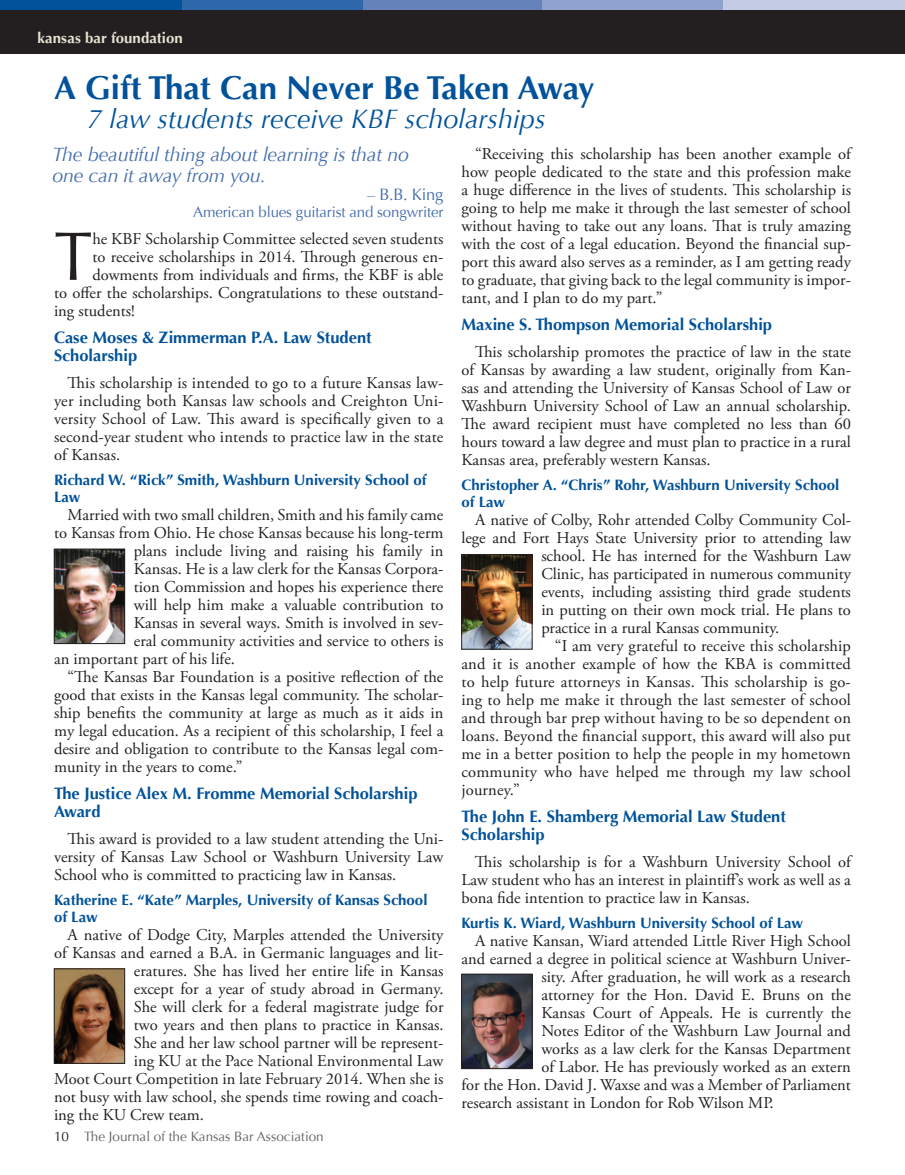
<style>
.page{position:relative;width:905px;height:1175px;background:#fff}
.page>*{position:absolute;margin:0;border:0;box-sizing:border-box;transform-origin:0 0}
.t1{font:69px "Optima";color:#231f20}
.t2{font:700 33px "Optima";color:#01529a}
.t3{font:italic 27px "Optima";color:#01529a}
.t4{font:italic 19.5px/21px "Optima";letter-spacing:-.01em;color:#446dad}
.t5{font:16.5px/18px "Adobe Garamond Pro";color:#231f20;text-align:justify}
.t6{font:700 16.5px/18px "Optima";color:#01529a}
.t7{font:16.5px "Optima";color:#446dad}
.t8{font:700 15px/16.5px "Optima";color:#01529a}
.t9{font:15px "Optima";letter-spacing:-.01em;color:#446dad}
.t10{font:700 15px "Optima";letter-spacing:.005em;color:#e7e4d3}
.t11{font:13.5px "Optima";color:#636366}
.s1{color:#231f20}
</style>
<div class="page">
<div style="left:0;top:0;width:182px;height:10px;background:#01529a"></div>
<div style="left:722px;top:0;width:182px;height:10px;background:#c3cbe4"></div>
<div style="left:362px;top:0;width:180px;height:10px;background:#6582ba"></div>
<div style="left:182px;top:0;width:180px;height:10px;background:#2e68aa"></div>
<div style="left:542px;top:0;width:180px;height:10px;background:#90a3ce"></div>
<div style="left:0;top:10px;width:904px;height:44px;background:#231f20"></div>
<img style="left:56px;top:551px;width:67px;height:91px">
<div style="left:54px;top:549px;width:71px;height:95px;border:1px solid #231f20"></div>
<img style="left:56px;top:970px;width:67px;height:91px">
<div style="left:54px;top:968px;width:71px;height:95px;border:1px solid #231f20"></div>
<img style="left:463px;top:556px;width:67px;height:91px">
<div style="left:461px;top:554px;width:71px;height:95px;border:1px solid #231f20"></div>
<img style="left:463px;top:976px;width:67px;height:90px">
<div style="left:461px;top:974px;width:71px;height:94px;border:1px solid #231f20"></div>
<p class="t10" style="left:38px;top:29px;width:147px">kansas bar foundation</p>
<h2 class="t2" style="left:54px;top:69px;width:542px">A Gift That Can Never Be Taken Away</h2>
<h3 class="t3" style="left:87px;top:103px;width:460px">7 law students receive KBF scholarships</h3>
<p class="t4" style="left:52px;top:144px;width:358px">The beautiful thing about learning is that no one can it away from you.</p>
<p class="t7" style="left:367px;top:185px;width:78px">– B.B. King</p>
<p class="t9" style="left:193px;top:203px;width:252px">American blues guitarist and songwriter</p>
<h1 class="t1" style="left:54px;top:216px;width:40px">T</h1>
<p class="t5" style="left:92px;top:230px;width:352px">he KBF Scholarship Committee selected seven students</p>
<p class="t5" style="left:92px;top:248px;width:352px">to receive scholarships in 2014. Through generous en-</p>
<p class="t5" style="left:92px;top:266px;width:352px">dowments from individuals and firms, the KBF is able</p>
<p class="t5" style="left:54px;top:284px;width:391px">to offer the scholarships. Congratulations to these outstand-</p>
<p class="t5" style="left:54px;top:302px;width:82px">ing students!</p>
<p class="t6" style="left:54px;top:328px;width:319px">Case Moses &amp; Zimmerman P.A. Law Student<br>Scholarship</p>
<p class="t5" style="left:54px;top:374px;width:391px;text-indent:13px">This scholarship is intended to go to a future Kansas law&shy;yer including both Kansas law schools and Creighton Uni&shy;versity School of Law. This award is specifically given to a second-year student who intends to practice law in the state of Kansas.</p>
<p class="t8" style="left:54px;top:472px;width:374px">Richard W. “Rick” Smith, Washburn University School of<br>Law</p>
<p class="t5" style="left:68px;top:506px;width:377px">Married with two small children, Smith and his family came</p>
<p class="t5" style="left:54px;top:524px;width:391px">to Kansas from Ohio. He chose Kansas because his long-term</p>
<p class="t5" style="left:134px;top:542px;width:311px">plans include living and raising his family in</p>
<p class="t5" style="left:134px;top:560px;width:311px">Kansas. He is a law clerk for the Kansas Corpora-</p>
<p class="t5" style="left:134px;top:578px;width:311px">tion Commission and hopes his experience there</p>
<p class="t5" style="left:134px;top:596px;width:311px">will help him make a valuable contribution to</p>
<p class="t5" style="left:134px;top:614px;width:311px">Kansas in several ways. Smith is involved in sev-</p>
<p class="t5" style="left:134px;top:632px;width:311px">eral community activities and service to others is</p>
<p class="t5" style="left:54px;top:650px;width:182px">an important part of his life.</p>
<p class="t5" style="left:68px;top:668px;width:377px">“The Kansas Bar Foundation is a positive reflection of the</p>
<p class="t5" style="left:54px;top:686px;width:391px">good that exists in the Kansas legal community. The scholar-</p>
<p class="t5" style="left:54px;top:704px;width:391px">ship benefits the community at large as much as it aids in</p>
<p class="t5" style="left:54px;top:722px;width:391px">my legal education. As a recipient of this scholarship, I feel a</p>
<p class="t5" style="left:54px;top:740px;width:391px">desire and obligation to contribute to the Kansas legal com-</p>
<p class="t5" style="left:54px;top:758px;width:190px">munity in the years to come.”</p>
<p class="t6" style="left:54px;top:784px;width:365px">The Justice Alex M. Fromme Memorial Scholarship<br>Award</p>
<p class="t5" style="left:54px;top:830px;width:391px;text-indent:13px">This award is provided to a law student attending the Uni&shy;versity of Kansas Law School or Washburn University Law School who is committed to practicing law in Kansas.</p>
<p class="t8" style="left:54px;top:892px;width:375px">Katherine E. “Kate” Marples, University of Kansas School of Law</p>
<p class="t5" style="left:68px;top:926px;width:377px">A native of Dodge City, Marples attended the University</p>
<p class="t5" style="left:54px;top:944px;width:391px">of Kansas and earned a B.A. in Germanic languages and lit-</p>
<p class="t5" style="left:134px;top:962px;width:311px">eratures. She has lived her entire life in Kansas</p>
<p class="t5" style="left:134px;top:980px;width:311px">except for a year of study abroad in Germany.</p>
<p class="t5" style="left:134px;top:998px;width:311px">She will clerk for a federal magistrate judge for</p>
<p class="t5" style="left:134px;top:1016px;width:311px">two years and then plans to practice in Kansas.</p>
<p class="t5" style="left:134px;top:1034px;width:311px">She and her law school partner will be represent-</p>
<p class="t5" style="left:134px;top:1052px;width:311px">ing KU at the Pace National Environmental Law</p>
<p class="t5" style="left:54px;top:1070px;width:391px">Moot Court Competition in late February 2014. When she is</p>
<p class="t5" style="left:54px;top:1088px;width:391px">not busy with law school, she spends time rowing and coach-</p>
<p class="t5" style="left:54px;top:1106px;width:151px">ing the KU Crew team.</p>
<p class="t11" style="left:54px;top:1128px;width:271px"><span class="s1">10</span> The Journal of the Kansas Bar Association</p>
<p class="t5" style="left:461px;top:145px;width:391px;text-indent:13px">“Receiving this scholarship has been another example of how people dedicated to the state and this profession make a huge difference in the lives of students. This scholarship is going to help me make it through the last semester of school without having to take out any loans. That is truly amazing with the cost of a legal education. Beyond the financial sup&shy;port this award also serves as a reminder, as I am getting ready to graduate, that giving back to the legal community is impor&shy;tant, and I plan to do my part.”</p>
<p class="t6" style="left:461px;top:315px;width:312px">Maxine S. Thompson Memorial Scholarship</p>
<p class="t5" style="left:461px;top:343px;width:391px;text-indent:13px">This scholarship promotes the practice of law in the state of Kansas by awarding a law student, originally from Kan&shy;sas and attending the University of Kansas School of Law or Washburn University School of Law an annual scholarship.<br>The award recipient must have completed no less than 60 hours toward a law degree and must plan to practice in a rural Kansas area, preferably western Kansas.</p>
<p class="t8" style="left:461px;top:477px;width:379px">Christopher A. “Chris” Rohr, Washburn University School of Law</p>
<p class="t5" style="left:475px;top:511px;width:377px">A native of Colby, Rohr attended Colby Community Col-</p>
<p class="t5" style="left:461px;top:529px;width:391px">lege and Fort Hays State University prior to attending law</p>
<p class="t5" style="left:541px;top:547px;width:311px">school. He has interned for the Washburn Law</p>
<p class="t5" style="left:541px;top:565px;width:311px">Clinic, has participated in numerous community</p>
<p class="t5" style="left:541px;top:583px;width:311px">events, including assisting third grade students</p>
<p class="t5" style="left:541px;top:601px;width:311px">in putting on their own mock trial. He plans to</p>
<p class="t5" style="left:541px;top:619px;width:239px">practice in a rural Kansas community.</p>
<p class="t5" style="left:555px;top:637px;width:297px">“I am very grateful to receive this scholarship</p>
<p class="t5" style="left:461px;top:655px;width:391px">and it is another example of how the KBA is committed</p>
<p class="t5" style="left:461px;top:673px;width:391px">to help future attorneys in Kansas. This scholarship is go-</p>
<p class="t5" style="left:461px;top:691px;width:391px">ing to help me make it through the last semester of school</p>
<p class="t5" style="left:461px;top:709px;width:391px">and through bar prep without having to be so dependent on</p>
<p class="t5" style="left:461px;top:727px;width:391px">loans. Beyond the financial support, this award will also put</p>
<p class="t5" style="left:461px;top:745px;width:391px">me in a better position to help the people in my hometown</p>
<p class="t5" style="left:461px;top:763px;width:391px">community who have helped me through my law school</p>
<p class="t5" style="left:461px;top:781px;width:60px">journey.”</p>
<p class="t6" style="left:461px;top:807px;width:326px">The John E. Shamberg Memorial Law Student<br>Scholarship</p>
<p class="t5" style="left:461px;top:853px;width:391px;text-indent:13px">This scholarship is for a Washburn University School of Law student who has an interest in plaintiff’s work as well as a bona fide intention to practice law in Kansas.</p>
<p class="t8" style="left:461px;top:915px;width:343px">Kurtis K. Wiard, Washburn University School of Law</p>
<p class="t5" style="left:475px;top:932px;width:377px">A native Kansan, Wiard attended Little River High School</p>
<p class="t5" style="left:461px;top:950px;width:391px">and earned a degree in political science at Washburn Univer-</p>
<p class="t5" style="left:541px;top:968px;width:311px">sity. After graduation, he will work as a research</p>
<p class="t5" style="left:541px;top:986px;width:311px">attorney for the Hon. David E. Bruns on the</p>
<p class="t5" style="left:541px;top:1004px;width:311px">Kansas Court of Appeals. He is currently the</p>
<p class="t5" style="left:541px;top:1022px;width:311px">Notes Editor of the Washburn Law Journal and</p>
<p class="t5" style="left:541px;top:1040px;width:311px">works as a law clerk for the Kansas Department</p>
<p class="t5" style="left:541px;top:1058px;width:311px">of Labor. He has previously worked as an extern</p>
<p class="t5" style="left:461px;top:1076px;width:391px">for the Hon. David J. Waxse and was a Member of Parliament</p>
<p class="t5" style="left:461px;top:1094px;width:313px">research assistant in London for Rob Wilson MP.</p>
</div>
